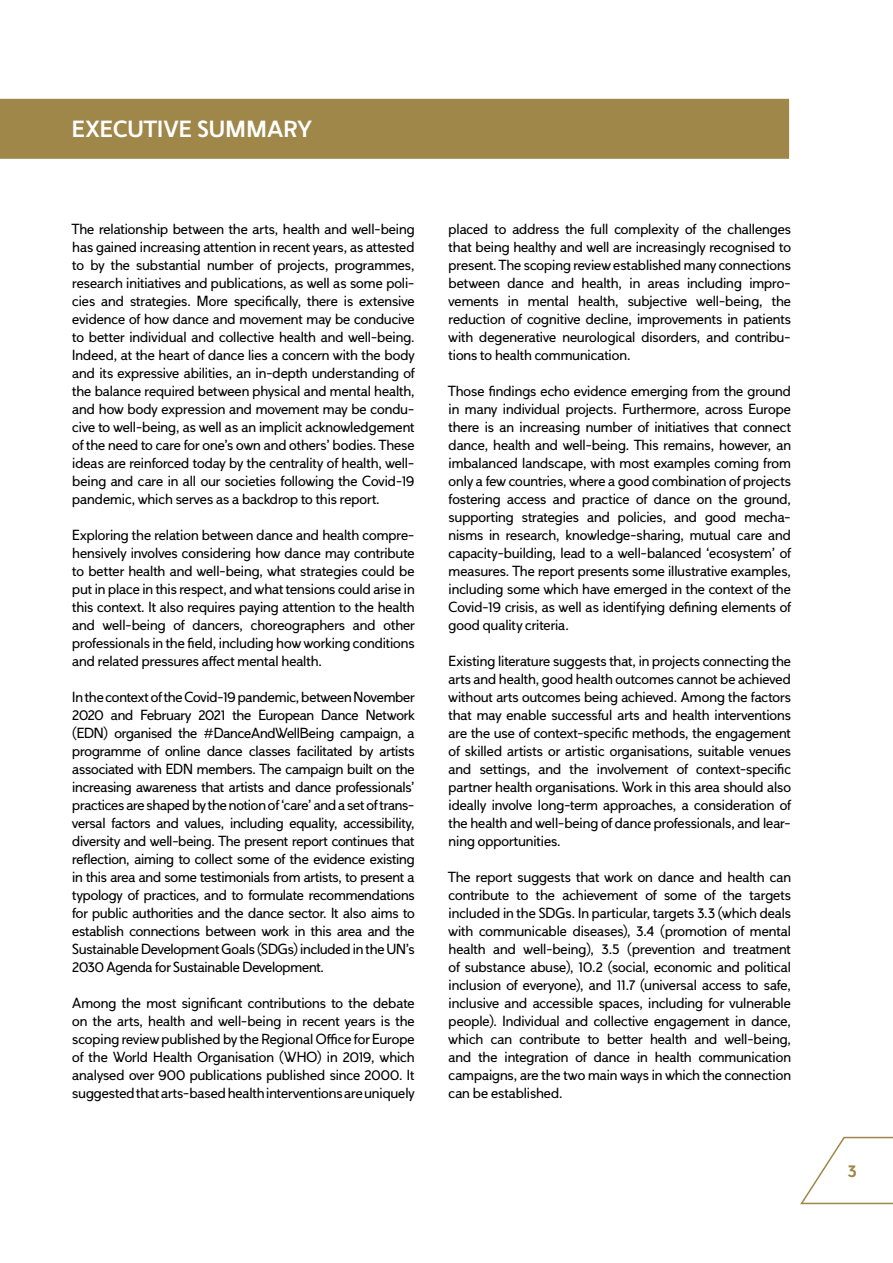
<style>
.page{position:relative;width:893px;height:1263px;background:#fff}
.page>*{position:absolute;margin:0;border:0;box-sizing:border-box;transform-origin:0 0}
.titre-sous{font:700 24px "Copenhagen Grotesk Nova";letter-spacing:.015em;color:#fff}
.t1{font:700 18px "Copenhagen Grotesk Nova";color:#9f8649}
.Luciole_10{font:15px/18px "Copenhagen Grotesk Nova";color:#000;text-align:justify}
</style>
<div class="page">
<svg style="left:800px;top:1136px;width:93px;height:69px"></svg>
<div style="left:0;top:99px;width:789px;height:60px;background:#9f8649"></div>
<p class="titre-sous" style="left:72px;top:114px;width:241px">EXECUTIVE SUMMARY</p>
<p class="Luciole_10" style="left:72px;top:220px;width:344px">The relationship between the arts, health and well-being has gained increasing attention in recent years, as attested to by the substantial number of projects, programmes, research initiatives and publications, as well as some poli&shy;cies and strategies. More specifically, there is extensive evidence of how dance and movement may be conducive to better individual and collective health and well-being.<br>Indeed, at the heart of dance lies a concern with the body and its expressive abilities, an in-depth understanding of the balance required between physical and mental health, and how body expression and movement may be condu&shy;cive to well-being, as well as an implicit acknowledgement of the need to care for one’s own and others’ bodies. These ideas are reinforced today by the centrality of health, well&shy;being and care in all our societies following the Covid-19 pandemic, which serves as a backdrop to this report.</p>
<p class="Luciole_10" style="left:72px;top:526px;width:344px">Exploring the relation between dance and health compre&shy;hensively involves considering how dance may contribute to better health and well-being, what strategies could be put in place in this respect, and what tensions could arise in this context. It also requires paying attention to the health and well-being of dancers, choreographers and other professionals in the field, including how working conditions and related pressures affect mental health.</p>
<p class="Luciole_10" style="left:72px;top:688px;width:344px">In the context of the Covid-19 pandemic, between November 2020 and February 2021 the European Dance Network (EDN) organised the #DanceAndWellBeing campaign, a programme of online dance classes facilitated by artists associated with EDN members. The campaign built on the increasing awareness that artists and dance professionals’ practices are shaped by the notion of ‘care’ and a set of trans&shy;versal factors and values, including equality, accessibility, diversity and well-being. The present report continues that reflection, aiming to collect some of the evidence existing in this area and some testimonials from artists, to present a typology of practices, and to formulate recommendations for public authorities and the dance sector. It also aims to establish connections between work in this area and the Sustainable Development Goals (SDGs) included in the UN’s 2030 Agenda for Sustainable Development.</p>
<p class="Luciole_10" style="left:72px;top:994px;width:344px">Among the most significant contributions to the debate on the arts, health and well-being in recent years is the scoping review published by the Regional Office for Europe of the World Health Organisation (WHO) in 2019, which analysed over 900 publications published since 2000. It suggested that arts-based health interventions are uniquely</p>
<p class="Luciole_10" style="left:449px;top:220px;width:344px">placed to address the full complexity of the challenges that being healthy and well are increasingly recognised to present. The scoping review established many connections between dance and health, in areas including impro&shy;vements in mental health, subjective well-being, the reduction of cognitive decline, improvements in patients with degenerative neurological disorders, and contribu&shy;tions to health communication.</p>
<p class="Luciole_10" style="left:449px;top:382px;width:344px">Those findings echo evidence emerging from the ground in many individual projects. Furthermore, across Europe there is an increasing number of initiatives that connect dance, health and well-being. This remains, however, an imbalanced landscape, with most examples coming from only a few countries, where a good combination of projects fostering access and practice of dance on the ground, supporting strategies and policies, and good mecha&shy;nisms in research, knowledge-sharing, mutual care and capacity-building, lead to a well-balanced ‘ecosystem’ of measures. The report presents some illustrative examples, including some which have emerged in the context of the Covid-19 crisis, as well as identifying defining elements of good quality criteria.</p>
<p class="Luciole_10" style="left:449px;top:652px;width:344px">Existing literature suggests that, in projects connecting the arts and health, good health outcomes cannot be achieved without arts outcomes being achieved. Among the factors that may enable successful arts and health interventions are the use of context-specific methods, the engagement of skilled artists or artistic organisations, suitable venues and settings, and the involvement of context-specific partner health organisations. Work in this area should also ideally involve long-term approaches, a consideration of the health and well-being of dance professionals, and lear&shy;ning opportunities.</p>
<p class="Luciole_10" style="left:449px;top:868px;width:344px">The report suggests that work on dance and health can contribute to the achievement of some of the targets included in the SDGs. In particular, targets 3.3 (which deals with communicable diseases), 3.4 (promotion of mental health and well-being), 3.5 (prevention and treatment of substance abuse), 10.2 (social, economic and political inclusion of everyone), and 11.7 (universal access to safe, inclusive and accessible spaces, including for vulnerable people). Individual and collective engagement in dance, which can contribute to better health and well-being, and the integration of dance in health communication campaigns, are the two main ways in which the connection can be established.</p>
<p class="t1" style="left:848px;top:1160px;width:10px">3</p>
</div>
